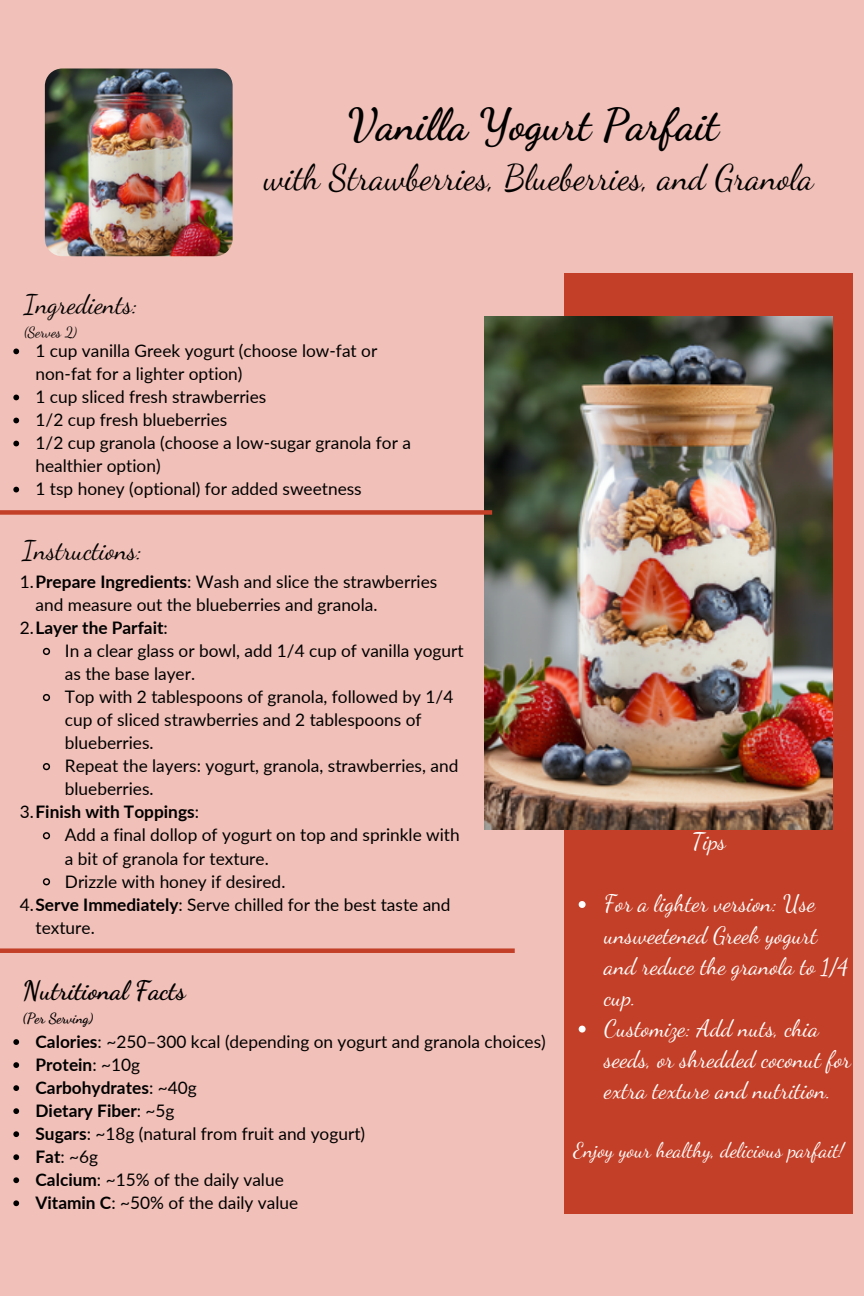
<style>
.page{position:relative;width:864px;height:1296px;background:#f1c0b8}
.page>*{position:absolute;margin:0;border:0;box-sizing:border-box;transform-origin:0 0}
.t1{font:700 43.5px "Dancing Script";color:#000}
.t2{font:34.8px "Dancing Script";color:#000}
.t3{font:26.1px "Dancing Script";color:#000}
.t4{font:700 26.1px "Dancing Script";color:#000}
.t5{font:23.1px/31.2px "Dancing Script";color:#fff}
.t6{font:20.7px "Dancing Script";color:#fff}
.t7{font:17.4px/23.1px "Lato";color:#000}
.t8{font:700 17.4px "Lato";color:#000}
.t9{font:700 14.4px "Dancing Script";color:#000}
.t10{font:14.4px "Dancing Script";color:#000}
.s1{font-weight:700}
.s2{font-weight:400}
</style>
<div class="page">
<svg style="left:42px;top:647px;width:9px;height:8px"></svg>
<svg style="left:42px;top:693px;width:9px;height:9px"></svg>
<svg style="left:42px;top:763px;width:9px;height:8px"></svg>
<svg style="left:42px;top:832px;width:9px;height:8px"></svg>
<svg style="left:42px;top:878px;width:9px;height:8px"></svg>
<div style="left:565px;top:273px;width:288px;height:940px;background:#c43f27"></div>
<img style="left:484px;top:316px;width:349px;height:513px">
<img style="left:45px;top:68px;width:188px;height:188px">
<svg style="left:13px;top:349px;width:6px;height:5px"></svg>
<svg style="left:13px;top:395px;width:6px;height:5px"></svg>
<svg style="left:13px;top:418px;width:6px;height:5px"></svg>
<svg style="left:13px;top:441px;width:6px;height:5px"></svg>
<svg style="left:13px;top:487px;width:6px;height:5px"></svg>
<svg style="left:13px;top:1039px;width:6px;height:6px"></svg>
<svg style="left:13px;top:1062px;width:6px;height:6px"></svg>
<svg style="left:13px;top:1085px;width:6px;height:6px"></svg>
<svg style="left:13px;top:1108px;width:6px;height:6px"></svg>
<svg style="left:13px;top:1131px;width:6px;height:6px"></svg>
<svg style="left:13px;top:1154px;width:6px;height:6px"></svg>
<svg style="left:13px;top:1177px;width:6px;height:6px"></svg>
<svg style="left:13px;top:1200px;width:6px;height:6px"></svg>
<svg style="left:579px;top:901px;width:7px;height:7px"></svg>
<svg style="left:579px;top:1026px;width:7px;height:7px"></svg>
<div style="left:0;top:510px;width:492px;height:5px;background:#c43f27"></div>
<div style="left:0;top:948px;width:515px;height:5px;background:#c43f27"></div>
<p class="t1" style="left:347px;top:99px;width:373px">Vanilla Yogurt Parfait</p>
<p class="t2" style="left:264px;top:157px;width:551px">with Strawberries, Blueberries, and Granola</p>
<p class="t3" style="left:24px;top:289px;width:115px">Ingredients:</p>
<p class="t10" style="left:24px;top:324px;width:54px">(Serves 2)</p>
<p class="t7" style="left:36px;top:339px;width:343px">1 cup vanilla Greek yogurt (choose low-fat or non-fat for a lighter option)</p>
<h3 class="t7" style="left:36px;top:385px;width:232px">1 cup sliced fresh strawberries</h3>
<p class="t7" style="left:36px;top:408px;width:193px">1/2 cup fresh blueberries</p>
<p class="t7" style="left:36px;top:431px;width:377px">1/2 cup granola (choose a low-sugar granola for a healthier option)</p>
<p class="t7" style="left:36px;top:477px;width:328px">1 tsp honey (optional) for added sweetness</p>
<p class="t3" style="left:23px;top:535px;width:121px">Instructions:</p>
<p class="t7" style="left:36px;top:570px;width:403px;text-indent:-16px">1.<span class="s1">Prepare Ingredients</span>: Wash and slice the strawberries and measure out the blueberries and granola.</p>
<h1 class="t8" style="left:20px;top:617px;width:150px"><span class="s2">2.</span>Layer the Parfait<span class="s2">:</span></h1>
<h4 class="t7" style="left:65px;top:639px;width:400px">In a clear glass or bowl, add 1/4 cup of vanilla yogurt as the base layer.</h4>
<p class="t7" style="left:65px;top:685px;width:390px">Top with 2 tablespoons of granola, followed by 1/4 cup of sliced strawberries and 2 tablespoons of blueberries.</p>
<p class="t7" style="left:65px;top:754px;width:395px">Repeat the layers: yogurt, granola, strawberries, and blueberries.</p>
<h5 class="t8" style="left:20px;top:801px;width:181px"><span class="s2">3.</span>Finish with Toppings<span class="s2">:</span></h5>
<h3 class="t7" style="left:65px;top:823px;width:396px">Add a final dollop of yogurt on top and sprinkle with a bit of granola for texture.</h3>
<p class="t7" style="left:65px;top:869px;width:222px">Drizzle with honey if desired.</p>
<p class="t7" style="left:36px;top:892px;width:417px;text-indent:-16px">4.<span class="s1">Serve Immediately</span>: Serve chilled for the best taste and texture.</p>
<p class="t4" style="left:23px;top:975px;width:164px">Nutritional Facts</p>
<p class="t9" style="left:23px;top:1010px;width:72px">(Per Serving)</p>
<p class="t7" style="left:36px;top:1030px;width:512px"><span class="s1">Calories</span>: ~250–300 kcal (depending on yogurt and granola choices)</p>
<p class="t8" style="left:36px;top:1054px;width:106px">Protein<span class="s2">: ~10g</span></p>
<p class="t8" style="left:36px;top:1077px;width:163px">Carbohydrates<span class="s2">: ~40g</span></p>
<p class="t8" style="left:36px;top:1100px;width:141px">Dietary Fiber<span class="s2">: ~5g</span></p>
<p class="t7" style="left:36px;top:1122px;width:331px"><span class="s1">Sugars</span>: ~18g (natural from fruit and yogurt)</p>
<p class="t7" style="left:36px;top:1145px;width:64px"><span class="s1">Fat</span>: ~6g</p>
<p class="t7" style="left:36px;top:1168px;width:250px"><span class="s1">Calcium</span>: ~15% of the daily value</p>
<h2 class="t7" style="left:36px;top:1191px;width:264px"><span class="s1">Vitamin C</span>: ~50% of the daily value</h2>
<p class="t5" style="left:692px;top:826px;width:36px">Tips</p>
<p class="t5" style="left:604px;top:888px;width:246px">For a lighter version: Use unsweetened Greek yogurt and reduce the granola to 1/4 cup.</p>
<p class="t5" style="left:604px;top:1013px;width:248px">Customize: Add nuts, chia seeds, or shredded coconut for extra texture and nutrition.</p>
<p class="t6" style="left:573px;top:1138px;width:272px">Enjoy your healthy, delicious parfait!</p>
</div>
